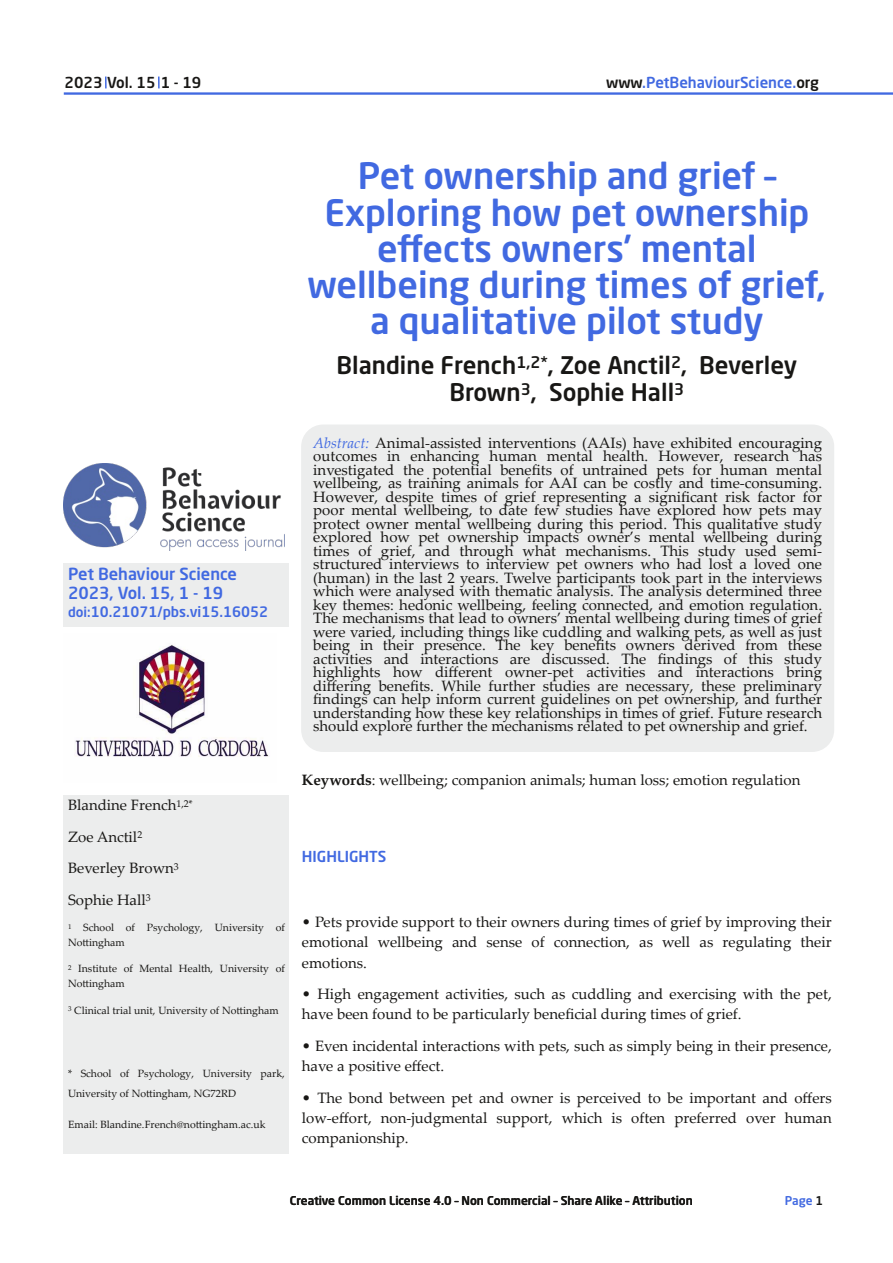
<style>
.page{position:relative;width:893px;height:1263px;background:#fff}
.page>*{position:absolute;margin:0;border:0;box-sizing:border-box;transform-origin:0 0}
.t1{font:500 36px/36.3px "Neo Sans Std";color:#4169e1;text-align:center}
.t2{font:500 24px/27px "Neo Sans Std";color:#181715;text-align:center}
.t3{font:500 16.5px/18.8px "Neo Sans Std";letter-spacing:-.005em;color:#4169e1}
.t4{font:15px/13.5px "Palatino Linotype";color:#181715;text-align:justify}
.t5{font:500 15px "Neo Sans Std";color:#4169e1}
.t6{font:500 15px "Neo Sans Std";color:#181715}
.t7{font:500 14.25px "Neo Sans Std";color:#4169e1}
.t8{font:500 12px "Neo Sans Std";color:#181715}
.t9{font:500 12px "Neo Sans Std";color:#4169e1}
.t10{font:10.5px/15px "Palatino Linotype";color:#181715}
.s1{color:#181715}
.s2{font-size:13.5px}
.s3{font-style:italic;color:#4169e1}
.s4{font-weight:700}
</style>
<div class="page">
<hr style="left:64px;top:92px;width:829px;height:3px;background:#4169e1">
<svg style="left:105px;top:77px;width:2px;height:11px"></svg>
<div style="left:302px;top:425px;width:531px;height:326px;background:#eceded;border-radius:21px"></div>
<div style="left:301px;top:424px;width:533px;height:328px;border:2px solid #eceded;border-radius:21px"></div>
<img style="left:75px;top:645px;width:194px;height:112px">
<svg style="left:158px;top:77px;width:2px;height:11px"></svg>
<div style="left:64px;top:563px;width:225px;height:64px;background:#eceded"></div>
<img style="left:64px;top:464px;width:221px;height:86px">
<div style="left:64px;top:795px;width:225px;height:359px;background:#eceded"></div>
<p class="t6" style="left:65px;top:76px;width:138px">2023 Vol. 15 1 - 19</p>
<p class="t5" style="left:606px;top:77px;width:214px"><span class="s1">www</span>.PetBehaviourScience.<span class="s1">org</span></p>
<p class="t3" style="left:68px;top:566px;width:170px">Pet Behaviour Science<br>2023, Vol. 15, 1 - 19</p>
<p class="t7" style="left:68px;top:606px;width:202px"><span class="s2">doi:</span>10.21071/pbs.vi15.16052</p>
<p class="t4" style="left:68px;top:791px;width:126px;line-height:31.5px;text-align:left">Blandine French<sup>1,2*<br></sup>Zoe Anctil<sup>2<br></sup>Beverley Brown<sup>3<br></sup>Sophie Hall<sup>3</sup></p>
<p class="t10" style="left:68px;top:921px;width:218px"><sup>1</sup> School of Psychology, University of<br>Nottingham</p>
<p class="t10" style="left:68px;top:962px;width:218px"><sup>2</sup> Institute of Mental Health, University of<br>Nottingham</p>
<p class="t10" style="left:68px;top:1004px;width:212px"><sup>3</sup> Clinical trial unit, University of Nottingham</p>
<p class="t10" style="left:68px;top:1064px;width:218px;line-height:20.2px">* School of Psychology, University park,<br>University of Nottingham, NG72RD</p>
<p class="t10" style="left:68px;top:1118px;width:199px">Email: Blandine.French@nottingham.ac.uk</p>
<h1 class="t1" style="left:308px;top:162px;width:520px">Pet ownership and grief –<br>Exploring how pet ownership effects owners’ mental wellbeing during times of grief, a qualitative pilot study</h1>
<h2 class="t2" style="left:336px;top:354px;width:462px">Blandine French<sup>1,2*</sup>, Zoe Anctil<sup>2</sup>, Beverley<br>Brown<sup>3</sup>, Sophie Hall<sup>3</sup></h2>
<p class="t4" style="left:313px;top:437px;width:510px"><span class="s3">Abstract:</span> Animal‑assisted interventions (AAIs) have exhibited encouraging outcomes in enhancing human mental health. However, research has investigated the potential benefits of untrained pets for human mental wellbeing, as training animals for AAI can be costly and time‑consuming.<br>However, despite times of grief representing a significant risk factor for poor mental wellbeing, to date few studies have explored how pets may protect owner mental wellbeing during this period. This qualitative study explored how pet ownership impacts owner’s mental wellbeing during times of grief, and through what mechanisms. This study used semi‑ structured interviews to interview pet owners who had lost a loved one (human) in the last 2 years. Twelve participants took part in the interviews which were analysed with thematic analysis. The analysis determined three key themes: hedonic wellbeing, feeling connected, and emotion regulation.<br>The mechanisms that lead to owners’ mental wellbeing during times of grief were varied, including things like cuddling and walking pets, as well as just being in their presence. The key benefits owners derived from these activities and interactions are discussed. The findings of this study highlights how different owner‑pet activities and interactions bring differing benefits. While further studies are necessary, these preliminary findings can help inform current guidelines on pet ownership, and further understanding how these key relationships in times of grief. Future research should explore further the mechanisms related to pet ownership and grief.</p>
<p class="t4" style="left:302px;top:775px;width:500px"><span class="s4">Keywords</span>: wellbeing; companion animals; human loss; emotion regulation</p>
<p class="t5" style="left:302px;top:851px;width:86px">HIGHLIGHTS</p>
<p class="t4" style="left:302px;top:913px;width:531px;line-height:20.2px">• Pets provide support to their owners during times of grief by improving their emotional wellbeing and sense of connection, as well as regulating their emotions.</p>
<p class="t4" style="left:302px;top:985px;width:531px;line-height:20.2px">• High engagement activities, such as cuddling and exercising with the pet, have been found to be particularly beneficial during times of grief.</p>
<p class="t4" style="left:302px;top:1037px;width:531px;line-height:20.2px">• Even incidental interactions with pets, such as simply being in their presence, have a positive effect.</p>
<p class="t4" style="left:302px;top:1089px;width:531px;line-height:20.2px">• The bond between pet and owner is perceived to be important and offers low‑effort, non‑judgmental support, which is often preferred over human companionship.</p>
<p class="t8" style="left:290px;top:1196px;width:404px">Creative Common License 4.0 – Non Commercial – Share Alike – Attribution</p>
<p class="t9" style="left:785px;top:1196px;width:40px">Page <span class="s1">1</span></p>
</div>
